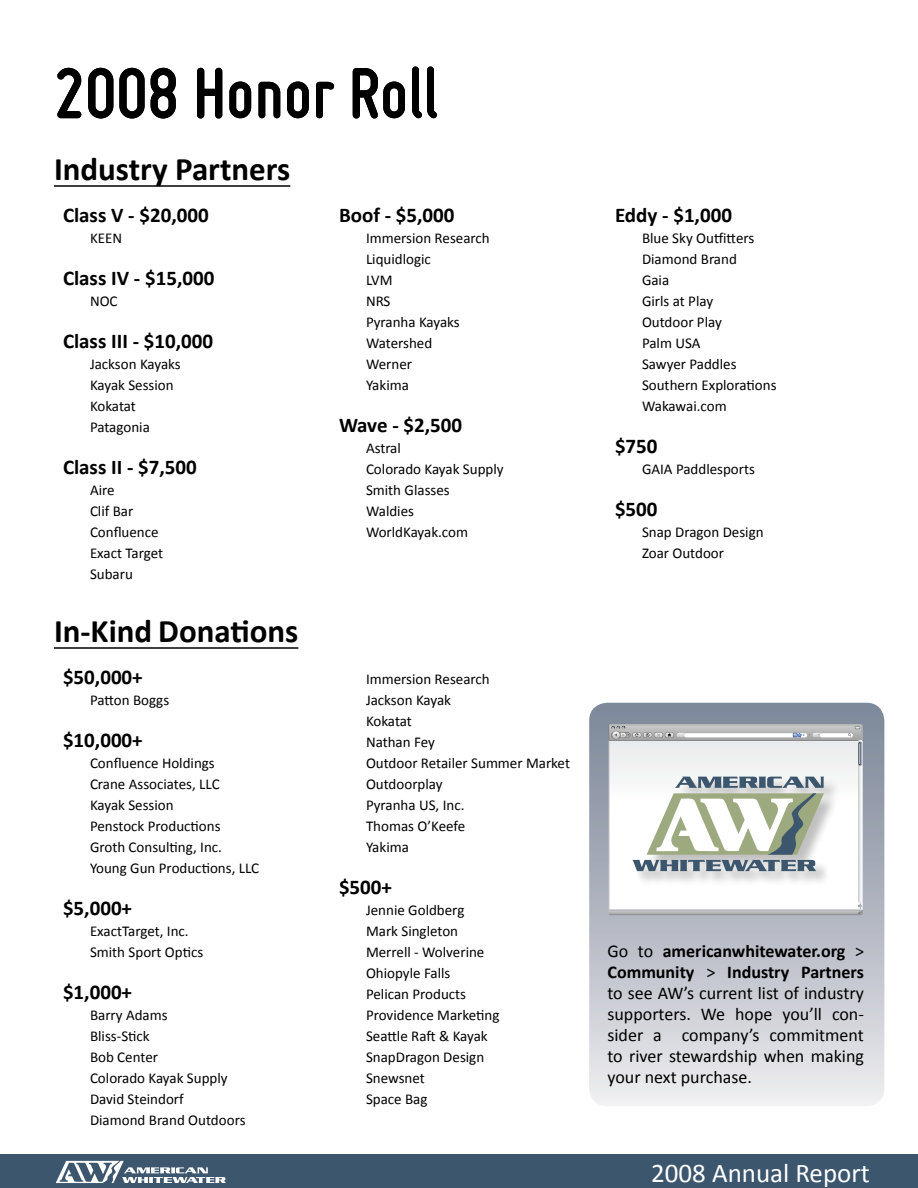
<style>
.page{position:relative;width:918px;height:1188px;background:#fff}
.page>*{position:absolute;margin:0;border:0;box-sizing:border-box;transform-origin:0 0}
.t1{font:700 75px "Miso";color:#000}
.t2{font:700 33px "Calibri";color:#000}
.t3{font:27px "Calibri";color:#fff}
.t4{font:700 21px "Calibri";color:#000}
.t5{font:18px/21px "Calibri";color:#000;text-align:justify}
.t6{font:15px/21px "Calibri";color:#000}
.s1{font-weight:700}
</style>
<div class="page">
<div style="left:589px;top:703px;width:295px;height:403px;background:linear-gradient(to bottom,#788396,#ebeaed);border-radius:18px"></div>
<hr style="left:54px;top:185px;width:236px;height:2px;background:#000">
<hr style="left:54px;top:647px;width:244px;height:2px;background:#000">
<svg style="left:609px;top:724px;width:254px;height:191px"></svg>
<div style="left:0;top:1154px;width:918px;height:34px;background:#3c566e"></div>
<svg style="left:56px;top:1161px;width:170px;height:22px"></svg>
<h1 class="t1" style="left:54px;top:51px;width:386px">2008 Honor Roll</h1>
<h2 class="t2" style="left:54px;top:149px;width:238px">Industry Partners</h2>
<h3 class="t4" style="left:63px;top:202px;width:147px">Class V - $20,000</h3>
<p class="t6" style="left:90px;top:227px;width:34px">KEEN</p>
<h3 class="t4" style="left:63px;top:265px;width:153px">Class IV - $15,000</h3>
<p class="t6" style="left:90px;top:290px;width:29px">NOC</p>
<h3 class="t4" style="left:63px;top:328px;width:152px">Class III - $10,000</h3>
<p class="t6" style="left:90px;top:353px;width:92px">Jackson Kayaks<br>Kayak Session<br>Kokatat<br>Patagonia</p>
<h3 class="t4" style="left:63px;top:454px;width:135px">Class II - $7,500</h3>
<p class="t6" style="left:90px;top:479px;width:75px">Aire<br>Clif Bar<br>Confluence<br>Exact Target<br>Subaru</p>
<h2 class="t2" style="left:54px;top:611px;width:246px">In-Kind Donations</h2>
<h3 class="t4" style="left:63px;top:664px;width:81px">$50,000+</h3>
<p class="t6" style="left:90px;top:689px;width:81px">Patton Boggs</p>
<h3 class="t4" style="left:63px;top:727px;width:81px">$10,000+</h3>
<p class="t6" style="left:90px;top:752px;width:171px">Confluence Holdings<br>Crane Associates, LLC<br>Kayak Session<br>Penstock Productions<br>Groth Consulting, Inc.<br>Young Gun Productions, LLC</p>
<h3 class="t4" style="left:63px;top:895px;width:71px">$5,000+</h3>
<p class="t6" style="left:90px;top:920px;width:115px">ExactTarget, Inc.<br>Smith Sport Optics</p>
<h3 class="t4" style="left:63px;top:979px;width:71px">$1,000+</h3>
<p class="t6" style="left:90px;top:1004px;width:157px">Barry Adams<br>Bliss-Stick<br>Bob Center<br>Colorado Kayak Supply<br>David Steindorf<br>Diamond Brand Outdoors</p>
<h3 class="t4" style="left:339px;top:202px;width:117px">Boof - $5,000</h3>
<p class="t6" style="left:366px;top:227px;width:125px">Immersion Research<br>Liquidlogic<br>LVM<br>NRS<br>Pyranha Kayaks<br>Watershed<br>Werner<br>Yakima</p>
<h3 class="t4" style="left:339px;top:412px;width:125px">Wave - $2,500</h3>
<p class="t6" style="left:366px;top:437px;width:139px">Astral<br>Colorado Kayak Supply<br>Smith Glasses<br>Waldies<br>WorldKayak.com</p>
<p class="t6" style="left:366px;top:668px;width:206px">Immersion Research<br>Jackson Kayak<br>Kokatat<br>Nathan Fey<br>Outdoor Retailer Summer Market<br>Outdoorplay<br>Pyranha US, Inc.<br>Thomas O’Keefe<br>Yakima</p>
<h3 class="t4" style="left:339px;top:874px;width:55px">$500+</h3>
<p class="t6" style="left:366px;top:899px;width:135px">Jennie Goldberg<br>Mark Singleton<br>Merrell - Wolverine<br>Ohiopyle Falls<br>Pelican Products<br>Providence Marketing<br>Seattle Raft &amp; Kayak<br>SnapDragon Design<br>Snewsnet<br>Space Bag</p>
<h3 class="t4" style="left:615px;top:202px;width:119px">Eddy - $1,000</h3>
<p class="t6" style="left:642px;top:227px;width:136px">Blue Sky Outfitters<br>Diamond Brand<br>Gaia<br>Girls at Play<br>Outdoor Play<br>Palm USA<br>Sawyer Paddles<br>Southern Explorations<br>Wakawai.com</p>
<h3 class="t4" style="left:615px;top:433px;width:44px">$750</h3>
<p class="t6" style="left:642px;top:458px;width:115px">GAIA Paddlesports</p>
<h3 class="t4" style="left:615px;top:496px;width:44px">$500</h3>
<p class="t6" style="left:642px;top:521px;width:123px">Snap Dragon Design<br>Zoar Outdoor</p>
<p class="t5" style="left:607px;top:940px;width:258px">Go to <span class="s1">americanwhitewater.org</span> &gt; <span class="s1">Community</span> &gt; <span class="s1">Industry Partners </span>to see AW’s current list of industry supporters. We hope you’ll con&shy;sider a company’s commitment to river stewardship when making your next purchase.</p>
<h3 class="t3" style="left:651px;top:1156px;width:220px">2008 Annual Report</h3>
</div>
